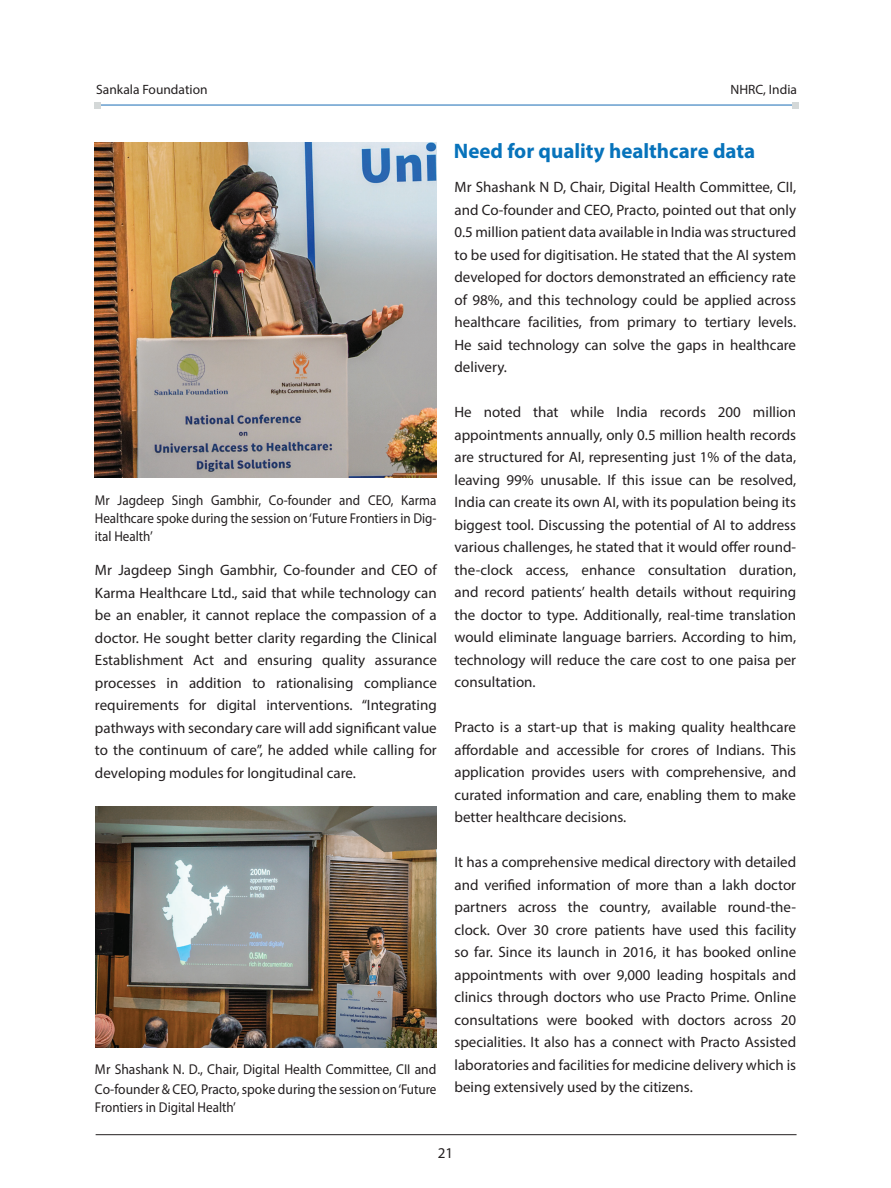
<style>
.page{position:relative;width:891px;height:1188px;background:#fff}
.page>*{position:absolute;margin:0;border:0;box-sizing:border-box;transform-origin:0 0}
.t1{font:700 21px "Myriad Pro";color:#0773bb}
.t2{font:15px/22.5px "Myriad Pro";color:#231f20;text-align:justify}
.t3{font:14.25px/18px "Myriad Pro";color:#231f20;text-align:justify;scale:.92 1}
.t4{font:14.25px/19.5px "Myriad Pro";color:#231f20;scale:.95 1}
.t5{font:13.5px "Myriad Pro";color:#231f20}
</style>
<div class="page">
<img style="left:95px;top:806px;width:342px;height:241px">
<hr style="left:96px;top:1134px;width:701px;height:1px;background:#231f20">
<hr style="left:96px;top:105px;width:701px;height:1px;background:#1a6cb6">
<svg style="left:95px;top:102px;width:6px;height:6px"></svg>
<div style="left:792px;top:102px;width:7px;height:6px;background:#d4d8d8"></div>
<img style="left:95px;top:142px;width:341px;height:335px">
<p class="t5" style="left:96px;top:81px;width:113px">Sankala Foundation</p>
<p class="t5" style="left:730px;top:81px;width:68px">NHRC, India</p>
<p class="t3" style="left:95px;top:491px;width:373px">Mr Jagdeep Singh Gambhir, Co-founder and CEO, Karma Healthcare spoke during the session on ‘Future Frontiers in Dig&shy;ital Health’</p>
<p class="t2" style="left:95px;top:559px;width:343px">Mr Jagdeep Singh Gambhir, Co-founder and CEO of Karma Healthcare Ltd., said that while technology can be an enabler, it cannot replace the compassion of a doctor. He sought better clarity regarding the Clinical Establishment Act and ensuring quality assurance processes in addition to rationalising compliance requirements for digital interventions. “Integrating pathways with secondary care will add significant value to the continuum of care”, he added while calling for developing modules for longitudinal care.</p>
<p class="t4" style="left:95px;top:1059px;width:361px">Mr Shashank N. D., Chair, Digital Health Committee, CII and<br>Co-founder &amp; CEO, Practo, spoke during the session on ‘Future</p>
<p class="t3" style="left:95px;top:1098px;width:155px">Frontiers in Digital Health’</p>
<h1 class="t1" style="left:454px;top:137px;width:303px">Need for quality healthcare data</h1>
<p class="t2" style="left:454px;top:176px;width:343px">Mr Shashank N D, Chair, Digital Health Committee, CII, and Co-founder and CEO, Practo, pointed out that only 0.5 million patient data available in India was structured to be used for digitisation. He stated that the AI system developed for doctors demonstrated an efficiency rate of 98%, and this technology could be applied across healthcare facilities, from primary to tertiary levels.<br>He said technology can solve the gaps in healthcare delivery.</p>
<p class="t2" style="left:454px;top:401px;width:343px">He noted that while India records 200 million appointments annually, only 0.5 million health records are structured for AI, representing just 1% of the data, leaving 99% unusable. If this issue can be resolved, India can create its own AI, with its population being its biggest tool. Discussing the potential of AI to address various challenges, he stated that it would offer round&shy;the-clock access, enhance consultation duration, and record patients’ health details without requiring the doctor to type. Additionally, real-time translation would eliminate language barriers. According to him, technology will reduce the care cost to one paisa per consultation.</p>
<p class="t2" style="left:454px;top:716px;width:343px">Practo is a start-up that is making quality healthcare affordable and accessible for crores of Indians. This application provides users with comprehensive, and curated information and care, enabling them to make better healthcare decisions.</p>
<p class="t2" style="left:454px;top:851px;width:343px">It has a comprehensive medical directory with detailed and verified information of more than a lakh doctor partners across the country, available round-the&shy;clock. Over 30 crore patients have used this facility so far. Since its launch in 2016, it has booked online appointments with over 9,000 leading hospitals and clinics through doctors who use Practo Prime. Online consultations were booked with doctors across 20 specialities. It also has a connect with Practo Assisted laboratories and facilities for medicine delivery which is being extensively used by the citizens.</p>
<p class="t2" style="left:438px;top:1141px;width:17px">21</p>
</div>
